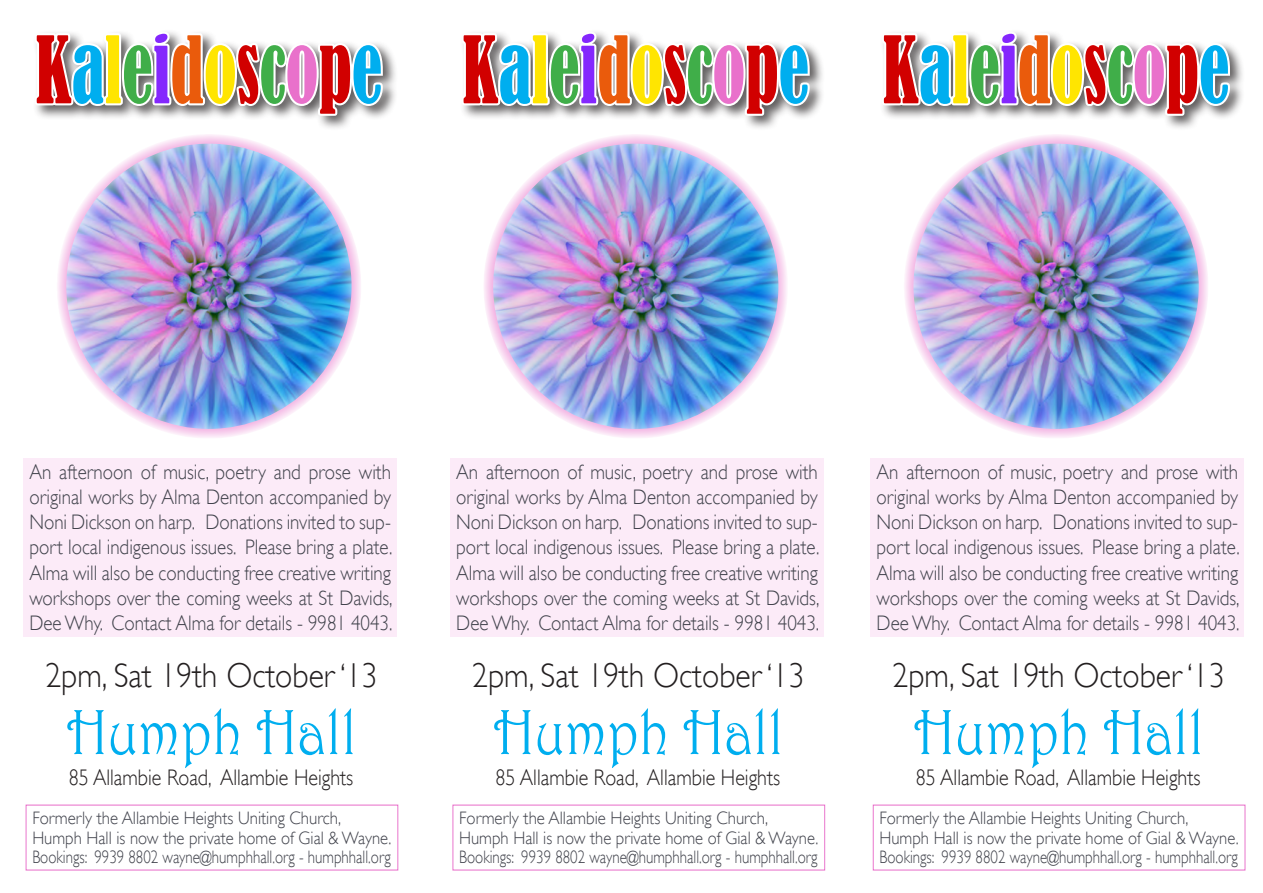
<style>
.page{position:relative;width:1263px;height:893px;background:#fff}
.page>*{position:absolute;margin:0;border:0;box-sizing:border-box;transform-origin:0 0}
.t1{font:condensed 86.4px "Bernard";color:#d10000;scale:.79 1}
.t2{font:64.5px "Harrington";color:#00aeef;scale:.87 1}
.t3{font:300 34.5px "Gill Sans";color:#231f20;scale:.92 1}
.t4{font:300 22.5px "Gill Sans";color:#231f20;scale:.89 1}
.t5{font:300 21px/25.2px "Gill Sans";color:#40424b;text-align:justify;scale:.9 1}
.t6{font:300 18px/19.5px "Gill Sans";color:#40424b;scale:.93 1}
.s1{color:#00aeef}
.s2{color:#ffe501}
.s3{color:#40ae49}
.s4{color:#8427fd}
.s5{color:#ea5b0c}
.s6{color:#e971cb}
</style>
<div class="page">
<div style="left:32px;top:29px;width:366px;height:102px;background:#231f20;opacity:.72"></div>
<svg style="left:32px;top:30px;width:353px;height:88px"></svg>
<img style="left:61px;top:139px;width:295px;height:295px;border-radius:147px">
<div style="left:57px;top:134px;width:304px;height:305px;border:10px solid #e971cb;border-radius:50%"></div>
<div style="left:23px;top:458px;width:374px;height:178px;background:#fcebf8"></div>
<div style="left:26px;top:805px;width:372px;height:65px;border:1px solid #e971cb"></div>
<div style="left:459px;top:29px;width:366px;height:102px;background:#231f20;opacity:.72"></div>
<svg style="left:459px;top:30px;width:353px;height:88px"></svg>
<img style="left:488px;top:139px;width:295px;height:295px;border-radius:147px">
<div style="left:483px;top:134px;width:305px;height:305px;border:10px solid #e971cb;border-radius:50%"></div>
<div style="left:450px;top:458px;width:374px;height:178px;background:#fcebf8"></div>
<div style="left:453px;top:805px;width:372px;height:65px;border:1px solid #e971cb"></div>
<div style="left:880px;top:29px;width:365px;height:102px;background:#231f20;opacity:.72"></div>
<svg style="left:880px;top:30px;width:352px;height:88px"></svg>
<img style="left:909px;top:139px;width:294px;height:295px;border-radius:147px">
<div style="left:904px;top:134px;width:304px;height:305px;border:10px solid #e971cb;border-radius:50%"></div>
<div style="left:871px;top:458px;width:373px;height:178px;background:#fcebf8"></div>
<div style="left:873px;top:805px;width:372px;height:65px;border:1px solid #e971cb"></div>
<p class="t1" style="left:36px;top:20px;width:440px">K<span class="s1">a</span><span class="s2">l</span><span class="s3">e</span><span class="s4">i</span><span class="s5">d</span><span class="s2">o</span>s<span class="s3">c</span><span class="s6">o</span>p<span class="s1">e</span></p>
<p class="t1" style="left:462px;top:20px;width:440px">K<span class="s1">a</span><span class="s2">l</span><span class="s3">e</span><span class="s4">i</span><span class="s5">d</span><span class="s2">o</span>s<span class="s3">c</span><span class="s6">o</span>p<span class="s1">e</span></p>
<p class="t1" style="left:883px;top:20px;width:440px">K<span class="s1">a</span><span class="s2">l</span><span class="s3">e</span><span class="s4">i</span><span class="s5">d</span><span class="s2">o</span>s<span class="s3">c</span><span class="s6">o</span>p<span class="s1">e</span></p>
<p class="t5" style="left:29px;top:458px;width:405px">An afternoon of music, poetry and prose with original works by Alma Denton accompanied by Noni Dickson on harp. Donations invited to sup&shy;port local indigenous issues. Please bring a plate.<br>Alma will also be conducting free creative writing workshops over the coming weeks at St Davids, Dee Why. Contact Alma for details - 9981 4043.</p>
<p class="t3" style="left:45px;top:649px;width:362px">2pm, Sat 19th October ‘13</p>
<p class="t2" style="left:67px;top:693px;width:335px">Humph Hall</p>
<p class="t4" style="left:69px;top:760px;width:321px">85 Allambie Road, Allambie Heights</p>
<p class="t6" style="left:32px;top:808px;width:388px">Formerly the Allambie Heights Uniting Church,<br>Humph Hall is now the private home of Gial &amp; Wayne.<br>Bookings: 9939 8802 wayne@humphhall.org - humphhall.org</p>
<p class="t5" style="left:456px;top:458px;width:405px">An afternoon of music, poetry and prose with original works by Alma Denton accompanied by Noni Dickson on harp. Donations invited to sup&shy;port local indigenous issues. Please bring a plate.<br>Alma will also be conducting free creative writing workshops over the coming weeks at St Davids, Dee Why. Contact Alma for details - 9981 4043.</p>
<p class="t3" style="left:472px;top:649px;width:362px">2pm, Sat 19th October ‘13</p>
<p class="t2" style="left:494px;top:693px;width:335px">Humph Hall</p>
<p class="t4" style="left:495px;top:760px;width:321px">85 Allambie Road, Allambie Heights</p>
<p class="t6" style="left:459px;top:808px;width:388px">Formerly the Allambie Heights Uniting Church,<br>Humph Hall is now the private home of Gial &amp; Wayne.<br>Bookings: 9939 8802 wayne@humphhall.org - humphhall.org</p>
<p class="t5" style="left:877px;top:458px;width:405px">An afternoon of music, poetry and prose with original works by Alma Denton accompanied by Noni Dickson on harp. Donations invited to sup&shy;port local indigenous issues. Please bring a plate.<br>Alma will also be conducting free creative writing workshops over the coming weeks at St Davids, Dee Why. Contact Alma for details - 9981 4043.</p>
<p class="t3" style="left:892px;top:649px;width:362px">2pm, Sat 19th October ‘13</p>
<p class="t2" style="left:914px;top:693px;width:335px">Humph Hall</p>
<p class="t4" style="left:916px;top:760px;width:321px">85 Allambie Road, Allambie Heights</p>
<p class="t6" style="left:879px;top:808px;width:388px">Formerly the Allambie Heights Uniting Church,<br>Humph Hall is now the private home of Gial &amp; Wayne.<br>Bookings: 9939 8802 wayne@humphhall.org - humphhall.org</p>
</div>
